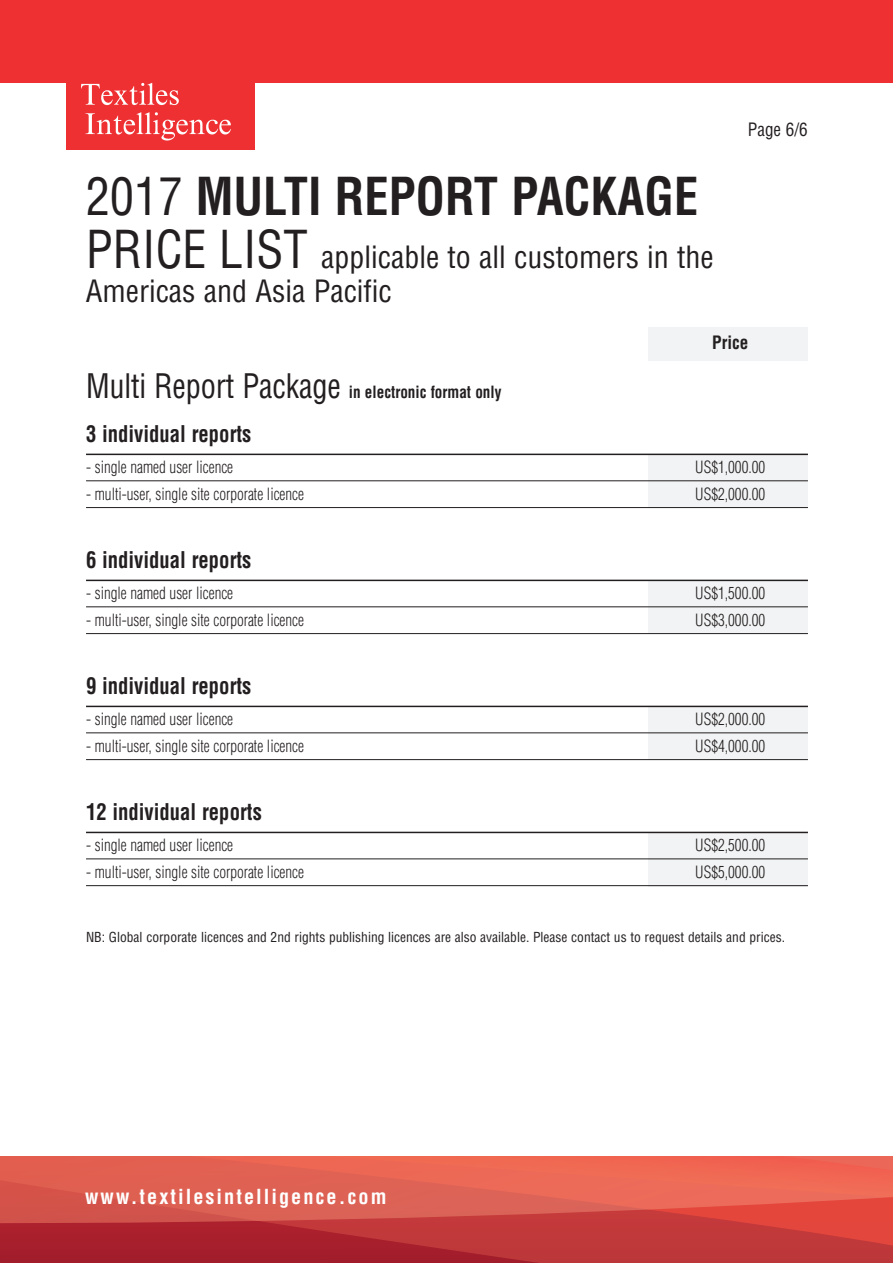
<style>
.page{position:relative;width:893px;height:1263px;background:#fff}
.page>*{position:absolute;margin:0;border:0;box-sizing:border-box;transform-origin:0 0}
.t1{font:700 condensed 51px "Helvetica";color:#231f20;scale:.95 1}
.t2{font:condensed 30px/34.5px "Helvetica";color:#231f20}
.t3{font:700 condensed 22.5px "Helvetica";color:#231f20;scale:.92 1}
.t4{font:700 condensed 20.25px "Helvetica";letter-spacing:.1em;color:#fff}
.t5{font:condensed 18px "Helvetica";color:#231f20;scale:.95 1}
.t6{font:700 condensed 18px "Helvetica";color:#231f20;scale:.95 1}
.t7{font:300 condensed 16.5px "Helvetica";color:#231f20;scale:.92 1}
.t8{font:700 condensed 16.5px "Helvetica";color:#231f20;scale:.92 1}
.t9{font:condensed 13.5px "Helvetica";color:#231f20}
.s1{font-weight:400}
.s2{font-size:51px}
.s3{font-weight:400;font-size:33px}
</style>
<div class="page">
<svg style="left:0;top:833px;width:893px;height:430px"></svg>
<svg style="left:0;top:1156px;width:893px;height:95px;background:#d55048"></svg>
<div style="left:0;top:0;width:893px;height:83px;background:#ee3032"></div>
<div style="left:66px;top:44px;width:188px;height:106px;background:#ee3032"></div>
<img style="left:81px;top:83px;width:150px;height:58px">
<div style="left:0;top:1014px;width:893px;height:142px;background:#fff"></div>
<div style="left:648px;top:327px;width:160px;height:559px;background:#f2f3f4"></div>
<div style="left:64px;top:361px;width:765px;height:93px;background:#fff"></div>
<div style="left:64px;top:508px;width:765px;height:72px;background:#fff"></div>
<div style="left:64px;top:634px;width:765px;height:72px;background:#fff"></div>
<div style="left:64px;top:760px;width:765px;height:72px;background:#fff"></div>
<hr style="left:86px;top:454px;width:722px;height:1px;background:#231f20">
<hr style="left:86px;top:480px;width:722px;height:1px;background:#231f20">
<hr style="left:86px;top:507px;width:722px;height:1px;background:#231f20">
<hr style="left:86px;top:580px;width:722px;height:1px;background:#231f20">
<hr style="left:86px;top:607px;width:722px;height:1px;background:#231f20">
<hr style="left:86px;top:633px;width:722px;height:1px;background:#231f20">
<hr style="left:86px;top:706px;width:722px;height:1px;background:#231f20">
<hr style="left:86px;top:733px;width:722px;height:1px;background:#231f20">
<hr style="left:86px;top:759px;width:722px;height:1px;background:#231f20">
<hr style="left:86px;top:832px;width:722px;height:1px;background:#231f20">
<hr style="left:86px;top:859px;width:722px;height:1px;background:#231f20">
<hr style="left:86px;top:885px;width:722px;height:1px;background:#231f20">
<h1 class="t1" style="left:86px;top:168px;width:646px"><span class="s1">2017</span> MULTI REPORT PACKAGE</h1>
<h2 class="t2" style="left:86px;top:240px;width:630px"><span class="s2">PRICE LIST</span> applicable to all customers in the<br>Americas and Asia Pacific</h2>
<p class="t5" style="left:748px;top:119px;width:64px">Page 6/6</p>
<p class="t6" style="left:712px;top:333px;width:39px">Price</p>
<p class="t8" style="left:86px;top:383px;width:453px"><span class="s3">Multi Report Package</span> in electronic format only</p>
<h3 class="t3" style="left:86px;top:421px;width:181px">3 individual reports</h3>
<p class="t7" style="left:86px;top:458px;width:161px">- single named user licence</p>
<p class="t7" style="left:695px;top:458px;width:78px">US$1,000.00</p>
<p class="t7" style="left:86px;top:484px;width:238px">- multi-user, single site corporate licence</p>
<p class="t7" style="left:695px;top:484px;width:78px">US$2,000.00</p>
<h3 class="t3" style="left:86px;top:547px;width:181px">6 individual reports</h3>
<p class="t7" style="left:86px;top:584px;width:161px">- single named user licence</p>
<p class="t7" style="left:695px;top:584px;width:78px">US$1,500.00</p>
<p class="t7" style="left:86px;top:610px;width:238px">- multi-user, single site corporate licence</p>
<p class="t7" style="left:695px;top:610px;width:78px">US$3,000.00</p>
<h3 class="t3" style="left:86px;top:673px;width:181px">9 individual reports</h3>
<p class="t7" style="left:86px;top:710px;width:161px">- single named user licence</p>
<p class="t7" style="left:695px;top:710px;width:78px">US$2,000.00</p>
<p class="t7" style="left:86px;top:737px;width:238px">- multi-user, single site corporate licence</p>
<p class="t7" style="left:695px;top:737px;width:78px">US$4,000.00</p>
<h3 class="t3" style="left:86px;top:799px;width:193px">12 individual reports</h3>
<p class="t7" style="left:86px;top:836px;width:161px">- single named user licence</p>
<p class="t7" style="left:695px;top:836px;width:78px">US$2,500.00</p>
<p class="t7" style="left:86px;top:863px;width:238px">- multi-user, single site corporate licence</p>
<p class="t7" style="left:695px;top:863px;width:78px">US$5,000.00</p>
<p class="t9" style="left:86px;top:929px;width:700px">NB: Global corporate licences and 2nd rights publishing licences are also available. Please contact us to request details and prices.</p>
<p class="t4" style="left:85px;top:1185px;width:303px">www.textilesintelligence.com</p>
</div>
